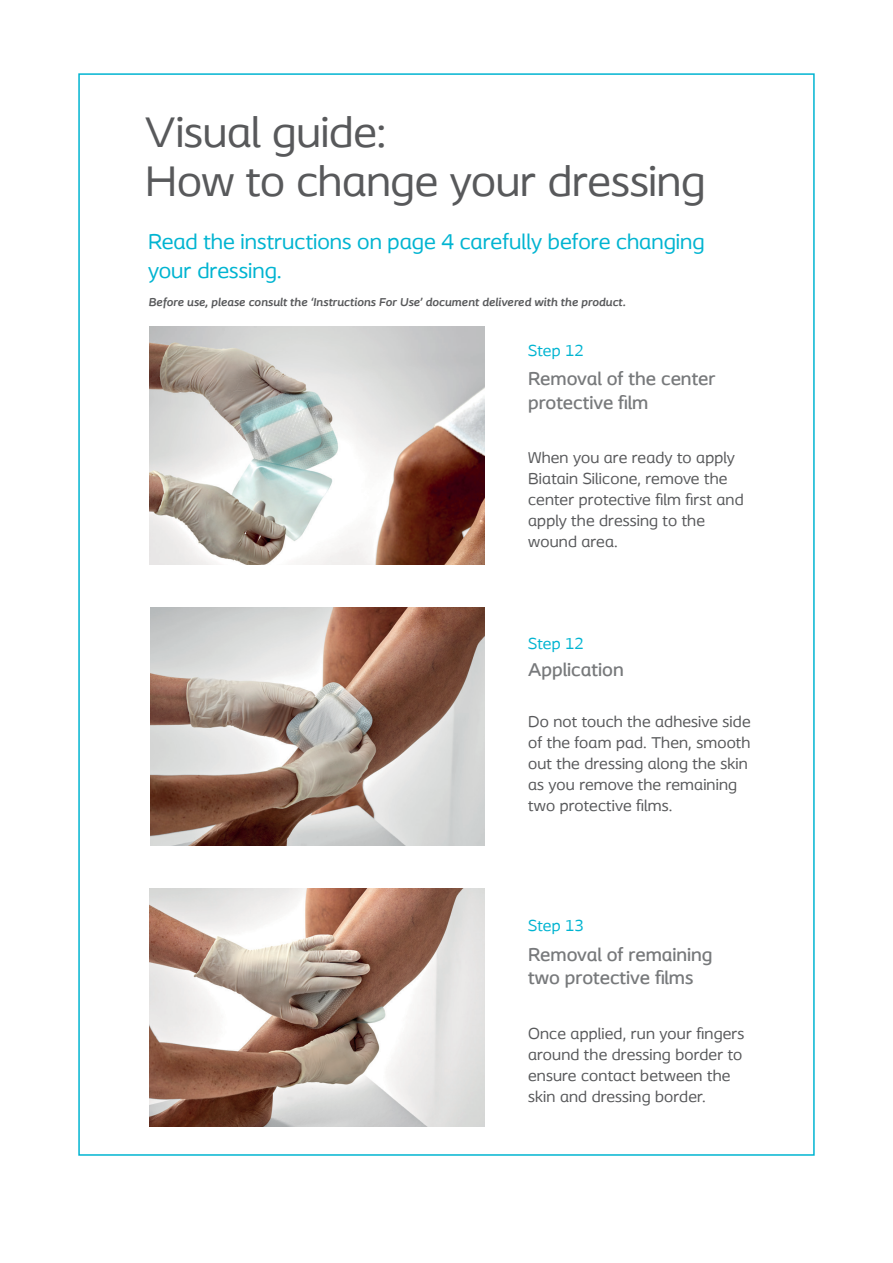
<style>
.page{position:relative;width:893px;height:1263px;background:#fff}
.page>*{position:absolute;margin:0;border:0;box-sizing:border-box;transform-origin:0 0}
.Brochure_cover_headi{font:45px/49.5px "Coloplast";letter-spacing:-.005em;color:#58595b}
.Spread_introduction{font:22.5px/29.2px "Coloplast";color:#00b4d1}
.Spread_text{font:500 19.5px/23.4px "Coloplast";color:#77797b}
.Spread_text-2{font:16.5px/21px "Coloplast";letter-spacing:.01em;color:#58595b}
.Spread_text-3{font:16.5px "Coloplast";letter-spacing:.01em;color:#00b4d1}
.Legal_information{font:italic 700 12px "Coloplast";color:#58595b}
</style>
<div class="page">
<img style="left:149px;top:327px;width:335px;height:237px">
<img style="left:149px;top:889px;width:335px;height:237px">
<img style="left:150px;top:608px;width:334px;height:237px">
<p class="Brochure_cover_headi" style="left:145px;top:107px;width:562px">Visual guide:<br>How to change your dressing</p>
<p class="Spread_introduction" style="left:148px;top:226px;width:558px">Read the instructions on page 4 carefully before changing your dressing.</p>
<p class="Legal_information" style="left:148px;top:295px;width:479px">Before use, please consult the ‘Instructions For Use’ document delivered with the product.</p>
<p class="Spread_text-3" style="left:528px;top:341px;width:57px">Step 12</p>
<p class="Spread_text" style="left:528px;top:367px;width:189px">Removal of the center protective film</p>
<p class="Spread_text-2" style="left:528px;top:447px;width:217px">When you are ready to apply<br>Biatain Silicone, remove the center protective film first and apply the dressing to the wound area.</p>
<p class="Spread_text-3" style="left:528px;top:633px;width:57px">Step 12</p>
<p class="Spread_text" style="left:528px;top:658px;width:97px">Application</p>
<p class="Spread_text-2" style="left:528px;top:710px;width:224px">Do not touch the adhesive side of the foam pad. Then, smooth out the dressing along the skin as you remove the remaining two protective films.</p>
<p class="Spread_text-3" style="left:528px;top:916px;width:57px">Step 13</p>
<p class="Spread_text" style="left:528px;top:942px;width:186px">Removal of remaining two protective films</p>
<p class="Spread_text-2" style="left:528px;top:1022px;width:218px">Once applied, run your fingers around the dressing border to ensure contact between the skin and dressing border.</p>
</div>
